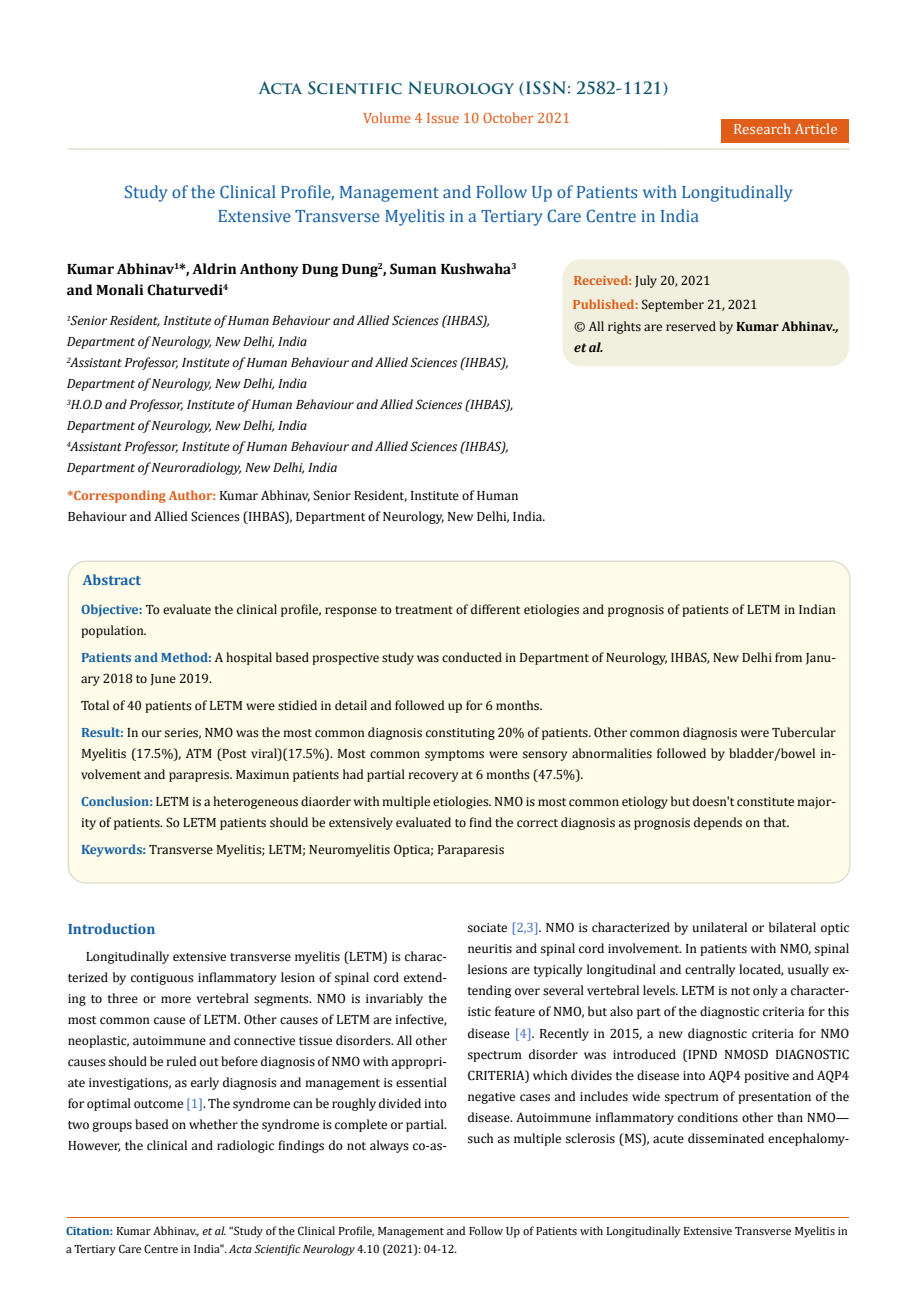
<style>
.page{position:relative;width:917px;height:1314px;background:#fff}
.page>*{position:absolute;margin:0;border:0;box-sizing:border-box;transform-origin:0 0}
.t1{font:18px/24px "Cambria";color:#1560a6;text-align:center}
.t2{font:700 16.5px "Trajan Pro";color:#0e546a}
.t3{font:700 15px/21px "Cambria";color:#000}
.t4{font:15px "Cambria";color:#e05d1a}
.t5{font:700 15px "Cambria";color:#1560a6}
.t6{font:15px "Cambria";color:#fff}
.t7{font:13.5px/21px "Cambria";color:#000}
.t8{font:italic 13.5px/21px "Cambria";color:#000}
.t9{font:12px/18px "Cambria";color:#000}
.s1{font-weight:700;color:#e05d1a}
.s2{font-weight:700}
.s3{font-weight:700;font-style:italic}
.s4{font-weight:700;color:#1560a6}
.s5{color:#4472c4}
.s6{font-weight:700;color:#035089}
.s7{font-style:italic}
</style>
<div class="page">
<div style="left:721px;top:119px;width:128px;height:23px;background:#e05d1a"></div>
<div style="left:563px;top:260px;width:285px;height:106px;background:#f1f0de;border-radius:18px"></div>
<div style="left:562px;top:259px;width:287px;height:107px;border:2px solid #f1f0de;border-radius:18px"></div>
<div style="left:68px;top:561px;width:781px;height:322px;background:#fffde9;border-radius:18px"></div>
<div style="left:67px;top:561px;width:783px;height:323px;border:2px solid #e0dfcd;border-radius:18px"></div>
<hr style="left:67px;top:1217px;width:782px;height:1px;background:#e05d1a">
<hr style="left:67px;top:148px;width:782px;height:2px;background:#e0dfcd">
<p class="t2" style="left:259px;top:77px;width:411px">Acta Scientific Neurology (ISSN: 2582-1121)</p>
<p class="t4" style="left:363px;top:109px;width:209px">Volume 4 Issue 10 October 2021</p>
<p class="t6" style="left:733px;top:120px;width:106px">Research Article</p>
<h1 class="t1" style="left:124px;top:180px;width:670px">Study of the Clinical Profile, Management and Follow Up of Patients with Longitudinally<br>Extensive Transverse Myelitis in a Tertiary Care Centre in India</h1>
<p class="t3" style="left:67px;top:258px;width:451px">Kumar Abhinav<sup>1</sup>*, Aldrin Anthony Dung Dung<sup>2</sup>, Suman Kushwaha<sup>3 </sup>and Monali Chaturvedi<sup>4</sup></p>
<p class="t8" style="left:67px;top:310px;width:448px"><sup>1</sup>Senior Resident, Institute of Human Behaviour and Allied Sciences (IHBAS), Department of Neurology, New Delhi, India<br><sup>2</sup>Assistant Professor, Institute of Human Behaviour and Allied Sciences (IHBAS), Department of Neurology, New Delhi, India<br><sup>3</sup>H.O.D and Professor, Institute of Human Behaviour and Allied Sciences (IHBAS), Department of Neurology, New Delhi, India<br><sup>4</sup>Assistant Professor, Institute of Human Behaviour and Allied Sciences (IHBAS), Department of Neuroradiology, New Delhi, India</p>
<p class="t7" style="left:67px;top:485px;width:479px"><span class="s1">*Corresponding Author:</span> Kumar Abhinav, Senior Resident, Institute of Human<br>Behaviour and Allied Sciences (IHBAS), Department of Neurology, New Delhi, India.</p>
<p class="t7" style="left:572px;top:268px;width:187px;line-height:24.5px"><span class="s1">Received:</span> July 20, 2021<br><span class="s1">Published:</span> September 21, 2021</p>
<p class="t7" style="left:574px;top:316px;width:266px">© All rights are reserved by <span class="s2">Kumar Abhinav</span><span class="s3">., et al.</span></p>
<p class="t5" style="left:83px;top:569px;width:60px">Abstract</p>
<p class="t7" style="left:81px;top:599px;width:756px"><span class="s4">Objective:</span> To evaluate the clinical profile, response to treatment of different etiologies and prognosis of patients of LETM in Indian population.</p>
<p class="t7" style="left:81px;top:647px;width:756px"><span class="s4">Patients and Method:</span> A hospital based prospective study was conducted in Department of Neurology, IHBAS, New Delhi from Janu&shy;ary 2018 to June 2019.</p>
<p class="t7" style="left:81px;top:692px;width:756px;line-height:27px">Total of 40 patients of LETM were stidied in detail and followed up for 6 months.<br><span class="s4">Result:</span> In our series, NMO was the most common diagnosis constituting 20% of patients. Other common diagnosis were Tubercular</p>
<p class="t7" style="left:81px;top:743px;width:756px">Myelitis (17.5%), ATM (Post viral)(17.5%). Most common symptoms were sensory abnormalities followed by bladder/bowel in&shy;volvement and parapresis. Maximun patients had partial recovery at 6 months (47.5%).</p>
<p class="t7" style="left:81px;top:791px;width:756px"><span class="s4">Conclusion:</span> LETM is a heterogeneous diaorder with multiple etiologies. NMO is most common etiology but doesn't constitute major&shy;ity of patients. So LETM patients should be extensively evaluated to find the correct diagnosis as prognosis depends on that.</p>
<p class="t7" style="left:81px;top:839px;width:425px"><span class="s4">Keywords:</span> Transverse Myelitis; LETM; Neuromyelitis Optica; Paraparesis</p>
<p class="t5" style="left:68px;top:918px;width:89px">Introduction</p>
<p class="t7" style="left:68px;top:945px;width:381px;text-align:justify;text-indent:18px">Longitudinally extensive transverse myelitis (LETM) is charac&shy;terized by contiguous inflammatory lesion of spinal cord extend&shy;ing to three or more vertebral segments. NMO is invariably the most common cause of LETM. Other causes of LETM are infective, neoplastic, autoimmune and connective tissue disorders. All other causes should be ruled out before diagnosis of NMO with appropri&shy;ate investigations, as early diagnosis and management is essential for optimal outcome <span class="s5">[1]</span>. The syndrome can be roughly divided into two groups based on whether the syndrome is complete or partial.<br>However, the clinical and radiologic findings do not always co-as-</p>
<p class="t7" style="left:467px;top:917px;width:383px;text-align:justify">sociate <span class="s5">[2,3]</span>. NMO is characterized by unilateral or bilateral optic neuritis and spinal cord involvement. In patients with NMO, spinal lesions are typically longitudinal and centrally located, usually ex&shy;tending over several vertebral levels. LETM is not only a character&shy;istic feature of NMO, but also part of the diagnostic criteria for this disease <span class="s5">[4]</span>. Recently in 2015, a new diagnostic criteria for NMO spectrum disorder was introduced (IPND NMOSD DIAGNOSTIC CRITERIA) which divides the disease into AQP4 positive and AQP4 negative cases and includes wide spectrum of presentation of the disease. Autoimmune inflammatory conditions other than NMO— such as multiple sclerosis (MS), acute disseminated encephalomy-</p>
<p class="t9" style="left:66px;top:1222px;width:783px"><span class="s6">Citation:</span> Kumar Abhinav.<span class="s7">, et al.</span> “Study of the Clinical Profile, Management and Follow Up of Patients with Longitudinally Extensive Transverse Myelitis in a Tertiary Care Centre in India". <span class="s7">Acta Scientific Neurology</span> 4.10 (2021): 04-12.</p>
</div>
